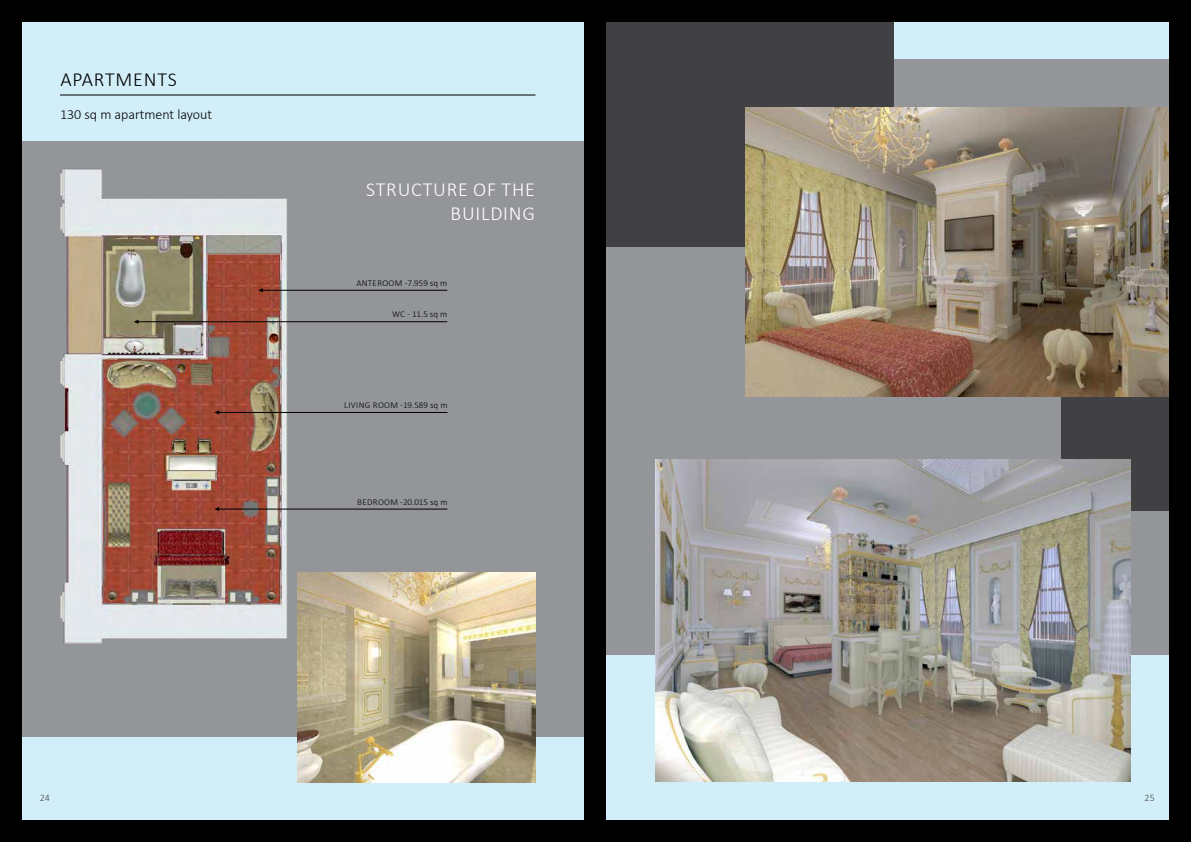
<style>
.page{position:relative;width:1191px;height:842px;background:#d2eef9}
.page>*{position:absolute;margin:0;border:0;box-sizing:border-box;transform-origin:0 0}
.t1{font:300 20px/24px "Calibri";letter-spacing:.04em;color:#fff;text-align:right}
.t2{font:300 20px "Calibri";letter-spacing:.04em;color:#000}
.t3{font:300 14px "Calibri";color:#000}
.t4{font:300 10px "Calibri";color:#414042}
.t5{font:300 9px "Calibri";letter-spacing:.04em;color:#000}
</style>
<div class="page">
<hr style="left:60px;top:95px;width:475px;height:1px;background:#000">
<div style="left:0;top:142px;width:595px;height:595px;background:#939598"></div>
<img style="left:60px;top:169px;width:237px;height:474px">
<img style="left:298px;top:572px;width:237px;height:210px">
<hr style="left:261px;top:290px;width:186px;height:1px;background:#000">
<svg style="left:258px;top:288px;width:5px;height:4px"></svg>
<hr style="left:136px;top:321px;width:311px;height:1px;background:#000">
<svg style="left:134px;top:320px;width:4px;height:4px"></svg>
<hr style="left:217px;top:412px;width:230px;height:1px;background:#000">
<svg style="left:214px;top:410px;width:5px;height:5px"></svg>
<hr style="left:217px;top:509px;width:230px;height:1px;background:#000">
<svg style="left:214px;top:507px;width:5px;height:4px"></svg>
<div style="left:595px;top:59px;width:596px;height:595px;background:#939598"></div>
<div style="left:1062px;top:340px;width:129px;height:170px;background:#414042"></div>
<div style="left:596px;top:0;width:297px;height:247px;background:#414042"></div>
<img style="left:746px;top:108px;width:423px;height:289px">
<img style="left:655px;top:459px;width:476px;height:323px">
<div style="left:585px;top:0;width:21px;height:842px;background:#000"></div>
<div style="left:0;top:0;width:21px;height:842px;background:#000"></div>
<div style="left:1169px;top:0;width:22px;height:842px;background:#000"></div>
<div style="left:0;top:0;width:1191px;height:21px;background:#000"></div>
<div style="left:0;top:821px;width:1191px;height:21px;background:#000"></div>
<h1 class="t2" style="left:60px;top:67px;width:118px">APARTMENTS</h1>
<h2 class="t3" style="left:60px;top:106px;width:153px">130 sq m apartment layout</h2>
<h1 class="t1" style="left:366px;top:178px;width:170px">STRUCTURE OF THE<br>BUILDING</h1>
<p class="t5" style="left:356px;top:277px;width:92px">ANTEROOM -7.959 sq m</p>
<p class="t5" style="left:392px;top:309px;width:57px">WC - 11.5 sq m</p>
<p class="t5" style="left:344px;top:400px;width:105px">LIVING ROOM -19.589 sq m</p>
<p class="t5" style="left:357px;top:496px;width:92px">BEDROOM -20.015 sq m</p>
<p class="t4" style="left:40px;top:792px;width:12px">24</p>
<p class="t4" style="left:1144px;top:792px;width:12px">25</p>
</div>
